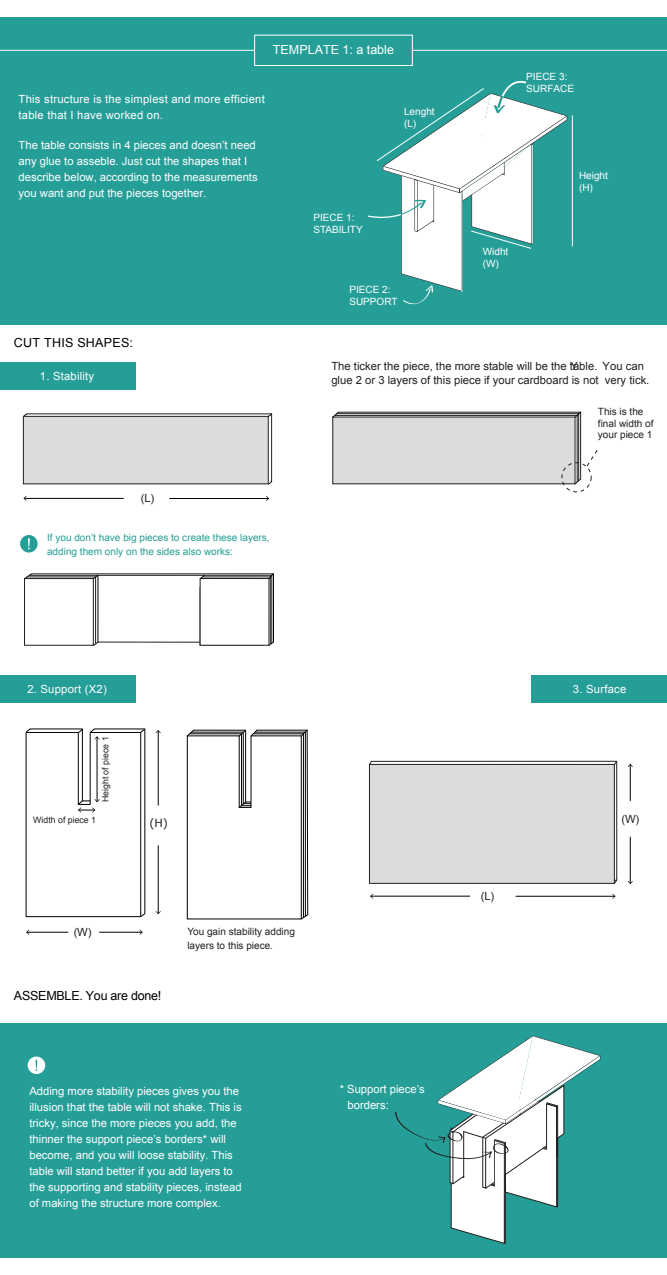
<style>
.page{position:relative;width:667px;height:1275px;background:#fff}
.page>*{position:absolute;margin:0;border:0;box-sizing:border-box;transform-origin:0 0}
.t1{font:12.5px "Arial";letter-spacing:-.02em;color:#000002}
.t2{font:12.5px "Arial";color:#fff}
.t3{font:12.5px "Arial";letter-spacing:.02em;color:#000002}
.t4{font:11.25px/16px "Arial";color:#fff}
.t5{font:11.25px/14.8px "Arial";color:#231f20}
.t6{font:11.25px/16px "Arial";letter-spacing:.02em;color:#fff}
.t7{font:11.25px "Verdana";color:#231f20}
.t8{font:10px/14px "Arial";color:#269e98}
.t9{font:10px/11.5px "Arial";color:#231f20}
.t10{font:10px/12px "Arial";color:#fff}
.t11{font:8.75px "Arial";color:#231f20}
</style>
<div class="page">
<div style="left:0;top:18px;width:666px;height:307px;background:#269e98"></div>
<hr style="left:0;top:50px;width:254px;height:1px;background:#fff">
<hr style="left:412px;top:50px;width:254px;height:1px;background:#fff">
<div style="left:254px;top:35px;width:158px;height:31px;border:1px solid #fff"></div>
<div style="left:0;top:362px;width:135px;height:28px;background:#269e98"></div>
<div style="left:0;top:1024px;width:666px;height:234px;background:#269e98"></div>
<svg style="left:23px;top:413px;width:249px;height:71px;background:#d5d4d3"></svg>
<div style="left:0;top:675px;width:135px;height:27px;background:#269e98"></div>
<div style="left:531px;top:675px;width:135px;height:27px;background:#269e98"></div>
<hr style="left:99px;top:932px;width:43px;height:1px;background:#000001">
<svg style="left:139px;top:929px;width:3px;height:6px"></svg>
<hr style="left:27px;top:932px;width:41px;height:1px;background:#000001">
<svg style="left:26px;top:929px;width:3px;height:6px"></svg>
<hr style="left:629px;top:837px;width:1px;height:46px;background:#000001">
<hr style="left:629px;top:764px;width:1px;height:36px;background:#000001">
<svg style="left:26px;top:728px;width:119px;height:189px"></svg>
<hr style="left:158px;top:845px;width:1px;height:68px;background:#000001">
<svg style="left:155px;top:911px;width:6px;height:3px"></svg>
<hr style="left:158px;top:731px;width:1px;height:74px;background:#000001">
<svg style="left:155px;top:730px;width:6px;height:3px"></svg>
<hr style="left:24px;top:498px;width:99px;height:1px;background:#000001">
<svg style="left:23px;top:496px;width:4px;height:5px"></svg>
<hr style="left:169px;top:498px;width:99px;height:1px;background:#000001">
<hr style="left:370px;top:896px;width:99px;height:1px;background:#000001">
<hr style="left:515px;top:896px;width:99px;height:1px;background:#000001">
<svg style="left:612px;top:893px;width:3px;height:6px"></svg>
<svg style="left:187px;top:729px;width:121px;height:190px"></svg>
<svg style="left:24px;top:573px;width:249px;height:73px"></svg>
<svg style="left:395px;top:1035px;width:205px;height:209px"></svg>
<hr style="left:571px;top:115px;width:1px;height:131px;background:#fff">
<svg style="left:368px;top:80px;width:199px;height:225px"></svg>
<hr style="left:461px;top:192px;width:1px;height:98px;background:#fff">
<hr style="left:531px;top:145px;width:1px;height:99px;background:#fff">
<svg style="left:332px;top:411px;width:266px;height:73px;background:#d1cfcf"></svg>
<div style="left:561px;top:462px;width:30px;height:30px;border:1px dashed #231f20;border-radius:50%"></div>
<div style="left:20px;top:535px;width:18px;height:17px;background:#269e98;border-radius:50%"></div>
<svg style="left:28px;top:538px;width:2px;height:11px"></svg>
<div style="left:369px;top:761px;width:248px;height:123px;background:#dddcdb"></div>
<svg style="left:28px;top:1056px;width:17px;height:18px"></svg>
<p class="t2" style="left:273px;top:41px;width:122px">TEMPLATE 1: a table</p>
<p class="t6" style="left:19px;top:91px;width:247px">This structure is the simplest and more efficient table that I have worked on.</p>
<p class="t4" style="left:19px;top:137px;width:240px">The table consists in 4 pieces and doesn’t need any glue to asseble. Just cut the shapes that I describe below, according to the measurements you want and put the pieces together.</p>
<p class="t10" style="left:313px;top:211px;width:51px">PIECE 1:<br>STABILITY</p>
<p class="t10" style="left:404px;top:106px;width:32px">Lenght (L)</p>
<p class="t10" style="left:349px;top:284px;width:50px">PIECE 2:<br>SUPPORT</p>
<p class="t10" style="left:526px;top:71px;width:49px">PIECE 3:<br>SURFACE</p>
<p class="t10" style="left:482px;top:245px;width:27px">Widht (W)</p>
<p class="t10" style="left:578px;top:170px;width:30px">Height (H)</p>
<p class="t3" style="left:14px;top:334px;width:120px">CUT THIS SHAPES:</p>
<p class="t6" style="left:40px;top:368px;width:56px">1. Stability</p>
<p class="t5" style="left:331px;top:358px;width:319px;text-indent:271px">You can glue 2 or 3 layers of this piece if your cardboard is not very tick.</p>
<p class="t5" style="left:570px;top:358px;width:9px">Y</p>
<p class="t5" style="left:331px;top:358px;width:267px">The ticker the piece, the more stable will be the table.</p>
<p class="t9" style="left:597px;top:406px;width:57px">This is the final width of your piece 1</p>
<p class="t5" style="left:141px;top:491px;width:15px">(L)</p>
<p class="t8" style="left:47px;top:530px;width:224px">If you don’t have big pieces to create these layers, adding them only on the sides also works:</p>
<p class="t6" style="left:27px;top:681px;width:81px">2. Support (X2)</p>
<p class="t6" style="left:572px;top:681px;width:55px">3. Surface</p>
<p class="t11" style="left:100px;top:802px;width:67px;rotate:-90deg">Height of piece 1</p>
<p class="t11" style="left:33px;top:814px;width:64px">Width of piece 1</p>
<p class="t7" style="left:149px;top:815px;width:20px">(H)</p>
<p class="t5" style="left:74px;top:925px;width:19px">(W)</p>
<p class="t1" style="left:14px;top:987px;width:149px">ASSEMBLE. You are done!</p>
<p class="t9" style="left:187px;top:925px;width:109px;line-height:14px">You gain stability adding layers to this piece.</p>
<p class="t4" style="left:29px;top:1083px;width:213px">Adding more stability pieces gives you the illusion that the table will not shake. This is tricky, since the more pieces you add, the thinner the support piece’s borders* will become, and you will loose stability. This table will stand better if you add layers to the supporting and stability pieces, instead of making the structure more complex.</p>
<p class="t4" style="left:347px;top:1081px;width:79px;text-indent:-8px">* Support piece’s borders:</p>
<p class="t5" style="left:480px;top:889px;width:15px">(L)</p>
<p class="t5" style="left:621px;top:812px;width:19px">(W)</p>
</div>
